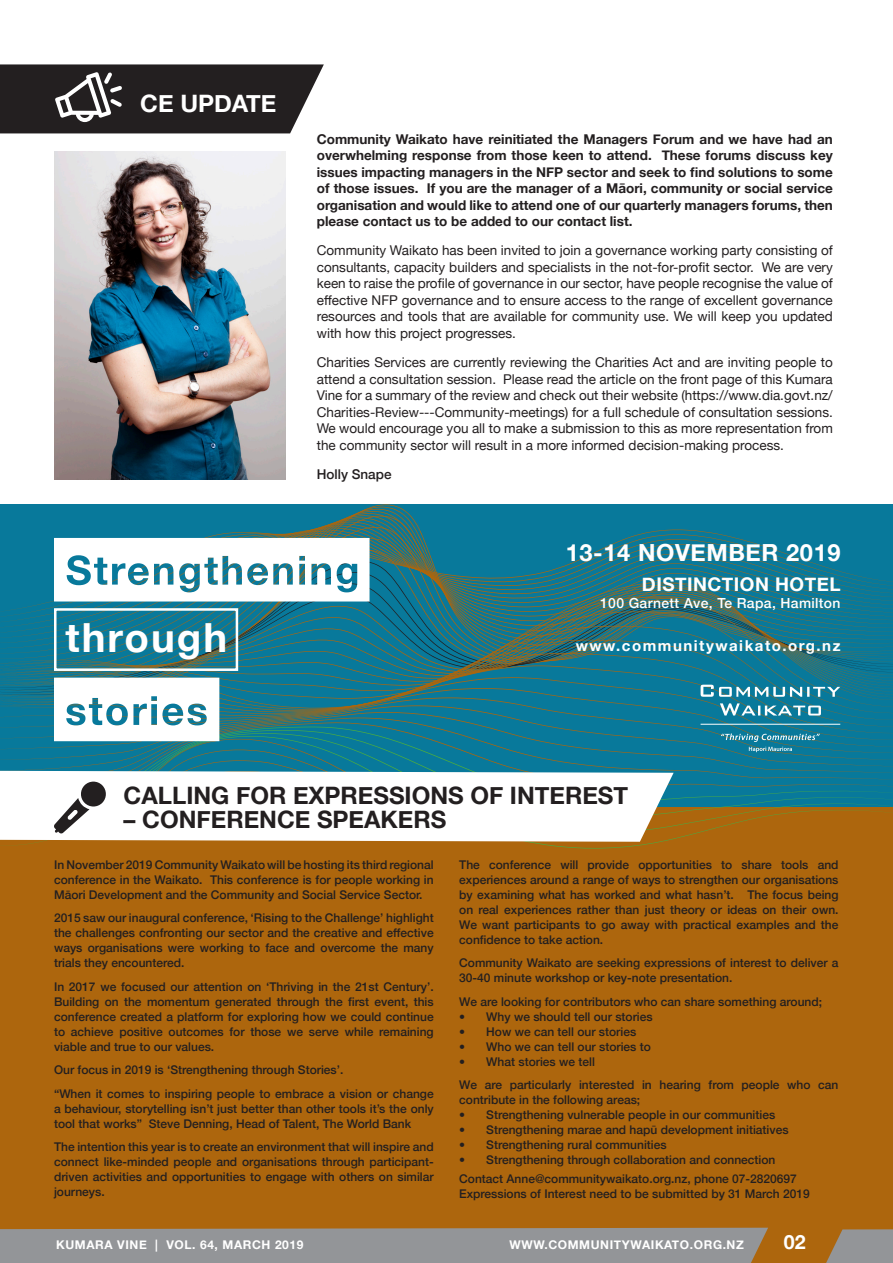
<style>
.page{position:relative;width:893px;height:1263px;background:#fff}
.page>*{position:absolute;margin:0;border:0;box-sizing:border-box;transform-origin:0 0}
.t1{font:700 40.2px "Helvetica Neue";letter-spacing:.05em;color:#fff}
.t2{font:700 24px "Helvetica Neue";color:#231f20}
.t3{font:700 24px "Helvetica Neue";color:#fff}
.t4{font:700 23.55px "Helvetica Neue";letter-spacing:.025em;color:#fff}
.t5{font:700 19.65px "Helvetica Neue";color:#fff}
.t6{font:700 18.75px "Helvetica Neue";letter-spacing:.025em;color:#fff}
.t7{font:700 15px "Helvetica Neue";letter-spacing:.1em;color:#fff}
.t8{font:500 13.95px "Helvetica Neue";letter-spacing:.025em;color:#fff}
.t9{font:13.5px/16.5px "Helvetica Neue";color:#231f20;text-align:justify}
.t10{font:700 13.5px/16.5px "Helvetica Neue";color:#231f20;text-align:justify}
.t11{font:500 13.5px "Helvetica Neue";color:#231f20}
.t12{font:500 12px/15px "Helvetica Neue";color:#231f20;text-align:justify}
.t13{font:700 12px "Helvetica Neue";letter-spacing:.05em;color:#fff}
</style>
<div class="page">
<div style="left:0;top:507px;width:893px;height:756px;background:#ad660d"></div>
<div style="left:0;top:504px;width:893px;height:12px;background:#08799b"></div>
<div style="left:0;top:516px;width:893px;height:11px;background:#08799b"></div>
<svg style="left:0;top:527px;width:893px;height:11px;background:#147790"></svg>
<svg style="left:0;top:538px;width:893px;height:11px;background:#117792"></svg>
<svg style="left:0;top:549px;width:893px;height:12px;background:#15778f"></svg>
<svg style="left:0;top:561px;width:893px;height:11px;background:#16768e"></svg>
<svg style="left:0;top:572px;width:893px;height:10px;background:#1a768a"></svg>
<svg style="left:0;top:582px;width:893px;height:15px;background:#207585"></svg>
<svg style="left:0;top:597px;width:893px;height:14px;background:#237685"></svg>
<svg style="left:0;top:611px;width:893px;height:15px;background:#1d7486"></svg>
<svg style="left:0;top:626px;width:893px;height:14px;background:#1a7588"></svg>
<svg style="left:0;top:640px;width:893px;height:13px;background:#1a7488"></svg>
<svg style="left:0;top:653px;width:893px;height:12px;background:#1d7385"></svg>
<svg style="left:0;top:665px;width:893px;height:12px;background:#1c7588"></svg>
<svg style="left:0;top:677px;width:893px;height:11px;background:#17788f"></svg>
<svg style="left:0;top:688px;width:893px;height:9px;background:#15778e"></svg>
<svg style="left:0;top:697px;width:893px;height:8px;background:#14778f"></svg>
<svg style="left:0;top:705px;width:893px;height:7px;background:#1c7689"></svg>
<svg style="left:0;top:712px;width:893px;height:6px;background:#1c778a"></svg>
<svg style="left:0;top:718px;width:893px;height:4px;background:#17778d"></svg>
<svg style="left:0;top:722px;width:893px;height:5px;background:#18788f"></svg>
<svg style="left:0;top:727px;width:893px;height:3px;background:#127991"></svg>
<svg style="left:0;top:730px;width:893px;height:3px;background:#107992"></svg>
<svg style="left:0;top:733px;width:893px;height:3px;background:#0f7a93"></svg>
<svg style="left:0;top:738px;width:893px;height:11px;background:#107994"></svg>
<svg style="left:0;top:749px;width:893px;height:11px;background:#0f7894"></svg>
<svg style="left:0;top:760px;width:893px;height:11px;background:#0f7894"></svg>
<svg style="left:674px;top:771px;width:219px;height:10px;background:#0e7895"></svg>
<svg style="left:674px;top:781px;width:219px;height:11px;background:#0e7895"></svg>
<svg style="left:674px;top:792px;width:219px;height:11px;background:#0a7a97"></svg>
<svg style="left:674px;top:803px;width:219px;height:11px"></svg>
<img style="left:54px;top:151px;width:232px;height:329px">
<div style="left:0;top:1228px;width:768px;height:35px;background:#939598"></div>
<svg style="left:826px;top:1229px;width:67px;height:34px;background:#968e85"></svg>
<svg style="left:0;top:64px;width:324px;height:69px;background:#393637"></svg>
<svg style="left:0;top:771px;width:674px;height:71px;background:#f7f6f4"></svg>
<svg style="left:54px;top:538px;width:316px;height:63px;background:#d6e7eb"></svg>
<div style="left:54px;top:608px;width:184px;height:63px;border:3px solid #fff"></div>
<svg style="left:54px;top:678px;width:165px;height:63px;background:#dbeaee"></svg>
<svg style="left:720px;top:703px;width:101px;height:12px"></svg>
<svg style="left:701px;top:685px;width:139px;height:12px;background:#5aa2b6"></svg>
<hr style="left:701px;top:724px;width:139px;height:1px;background:#fff">
<svg style="left:721px;top:733px;width:99px;height:19px;background:#308aa3"></svg>
<svg style="left:54px;top:782px;width:53px;height:52px;background:#b4b2b3"></svg>
<p class="t3" style="left:140px;top:85px;width:138px">CE UPDATE</p>
<p class="t1" style="left:66px;top:606px;width:163px">through</p>
<p class="t10" style="left:317px;top:131px;width:518px">Community Waikato have reinitiated the Managers Forum and we have had an overwhelming response from those keen to attend. These forums discuss key issues impacting managers in the NFP sector and seek to find solutions to some of those issues. If you are the manager of a Māori, community or social service organisation and would like to attend one of our quarterly managers forums, then please contact us to be added to our contact list.</p>
<p class="t9" style="left:317px;top:243px;width:518px">Community Waikato has been invited to join a governance working party consisting of consultants, capacity builders and specialists in the not-for-profit sector. We are very keen to raise the profile of governance in our sector, have people recognise the value of effective NFP governance and to ensure access to the range of excellent governance resources and tools that are available for community use. We will keep you updated with how this project progresses.</p>
<p class="t9" style="left:317px;top:355px;width:518px">Charities Services are currently reviewing the Charities Act and are inviting people to attend a consultation session. Please read the article on the front page of this Kumara Vine for a summary of the review and check out their website (https://www.dia.govt.nz/ Charities-Review---Community-meetings) for a full schedule of consultation sessions.<br>We would encourage you all to make a submission to this as more representation from the community sector will result in a more informed decision-making process.</p>
<p class="t11" style="left:317px;top:463px;width:76px">Holly Snape</p>
<p class="t4" style="left:566px;top:534px;width:276px">13-14 NOVEMBER 2019</p>
<p class="t6" style="left:642px;top:570px;width:200px">DISTINCTION HOTEL</p>
<p class="t8" style="left:600px;top:592px;width:242px">100 Garnett Ave, Te Rapa, Hamilton</p>
<p class="t7" style="left:576px;top:634px;width:266px">www.communitywaikato.org.nz</p>
<p class="t2" style="left:124px;top:777px;width:506px">CALLING FOR EXPRESSIONS OF INTEREST</p>
<p class="t2" style="left:124px;top:801px;width:324px">– CONFERENCE SPEAKERS</p>
<p class="t12" style="left:54px;top:856px;width:381px">In November 2019 Community Waikato will be hosting its third regional conference in the Waikato. This conference is for people working in Māori Development and the Community and Social Service Sector.</p>
<p class="t12" style="left:54px;top:909px;width:381px">2015 saw our inaugural conference, ‘Rising to the Challenge’ highlight the challenges confronting our sector and the creative and effective ways organisations were working to face and overcome the many trials they encountered.</p>
<p class="t12" style="left:54px;top:978px;width:381px">In 2017 we focused our attention on ‘Thriving in the 21st Century’.<br>Building on the momentum generated through the first event, this conference created a platform for exploring how we could continue to achieve positive outcomes for those we serve while remaining viable and true to our values.</p>
<p class="t12" style="left:54px;top:1061px;width:291px">Our focus in 2019 is ‘Strengthening through Stories’.</p>
<p class="t12" style="left:54px;top:1085px;width:381px">“When it comes to inspiring people to embrace a vision or change a behaviour, storytelling isn’t just better than other tools it’s the only tool that works” Steve Denning, Head of Talent, The World Bank</p>
<p class="t12" style="left:54px;top:1138px;width:381px">The intention this year is to create an environment that will inspire and connect like-minded people and organisations through participant&shy;driven activities and opportunities to engage with others on similar journeys.</p>
<p class="t12" style="left:459px;top:856px;width:381px">The conference will provide opportunities to share tools and experiences around a range of ways to strengthen our organisations by examining what has worked and what hasn’t. The focus being on real experiences rather than just theory or ideas on their own.<br>We want participants to go away with practical examples and the confidence to take action.</p>
<p class="t12" style="left:459px;top:954px;width:381px">Community Waikato are seeking expressions of interest to deliver a<br>30-40 minute workshop or key-note presentation.</p>
<p class="t12" style="left:459px;top:993px;width:364px">We are looking for contributors who can share something around;</p>
<p class="t12" style="left:459px;top:1008px;width:195px">• Why we should tell our stories</p>
<p class="t12" style="left:459px;top:1023px;width:179px">• How we can tell our stories</p>
<p class="t12" style="left:459px;top:1038px;width:193px">• Who we can tell our stories to</p>
<p class="t12" style="left:459px;top:1053px;width:137px">• What stories we tell</p>
<p class="t12" style="left:459px;top:1076px;width:381px">We are particularly interested in hearing from people who can contribute in the following areas;</p>
<p class="t12" style="left:459px;top:1106px;width:317px">• Strengthening vulnerable people in our communities</p>
<p class="t12" style="left:459px;top:1121px;width:331px">• Strengthening marae and hapū development initiatives</p>
<p class="t12" style="left:459px;top:1136px;width:209px">• Strengthening rural communities</p>
<p class="t12" style="left:459px;top:1151px;width:318px">• Strengthening through collaboration and connection</p>
<p class="t12" style="left:459px;top:1170px;width:339px">Contact Anne@communitywaikato.org.nz, phone 07-2820697</p>
<p class="t12" style="left:459px;top:1185px;width:352px">Expressions of Interest need to be submitted by 31 March 2019</p>
<p class="t13" style="left:56px;top:1235px;width:249px">KUMARA VINE | VOL. 64, MARCH 2019</p>
<p class="t13" style="left:509px;top:1235px;width:236px">WWW.COMMUNITYWAIKATO.ORG.NZ</p>
<p class="t5" style="left:784px;top:1227px;width:23px">02</p>
</div>
